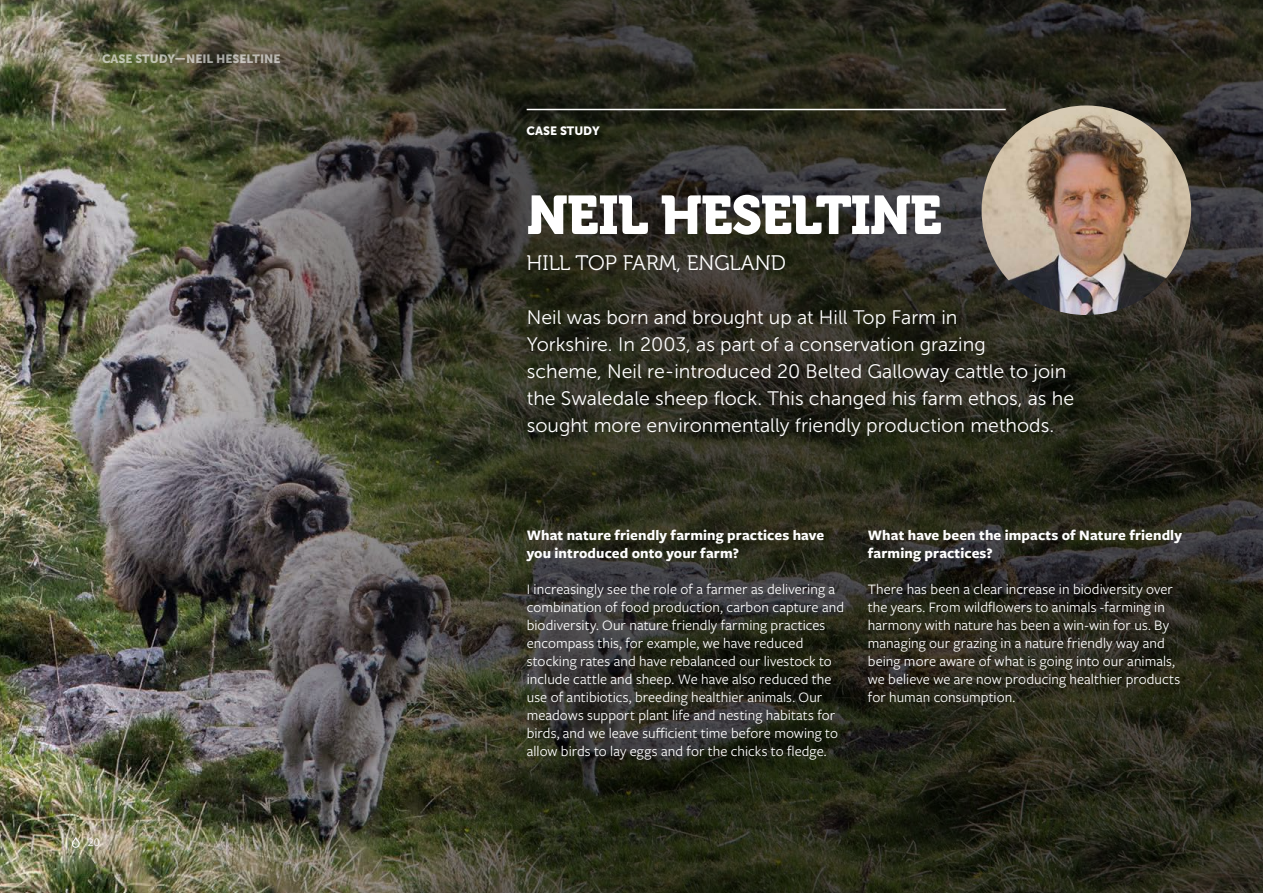
<style>
.page{position:relative;width:1263px;height:893px;background:#fff}
.page>*{position:absolute;margin:0;border:0;box-sizing:border-box;transform-origin:0 0}
.t1{font:54px "Museo 900";letter-spacing:-.025em;color:#fff}
.t2{font:21px "Museo 300";color:#fff}
.t3{font:19.5px/27px "Museo Sans 300";color:#fff}
.t4{font:15px/18px "Freight Sans Pro";letter-spacing:.005em;color:#fff}
.t5{font:700 15px/18px "Freight Sans Pro";letter-spacing:.005em;color:#fff}
.t6{font:12px "Museo Sans 900";color:#fff}
.t7{font:12px "Freight Sans Pro";color:#fff}
</style>
<div class="page">
<img style="left:0;top:0;width:1263px;height:893px">
<img style="left:981px;top:105px;width:210px;height:210px;border-radius:105px">
<hr style="left:527px;top:109px;width:479px;height:1px;background:#fff">
<svg style="left:72px;top:836px;width:8px;height:12px"></svg>
<p class="t6" style="left:102px;top:52px;width:180px">CASE STUDY—NEIL HESELTINE</p>
<p class="t7" style="left:88px;top:834px;width:14px">20</p>
<p class="t6" style="left:527px;top:124px;width:75px">CASE STUDY</p>
<h1 class="t1" style="left:527px;top:184px;width:417px">NEIL HESELTINE</h1>
<h2 class="t2" style="left:527px;top:251px;width:261px">HILL TOP FARM, ENGLAND</h2>
<p class="t3" style="left:527px;top:304px;width:549px">Neil was born and brought up at Hill Top Farm in<br>Yorkshire. In 2003, as part of a conservation grazing<br>scheme, Neil re-introduced 20 Belted Galloway cattle to join the Swaledale sheep flock. This changed his farm ethos, as he sought more environmentally friendly production methods.</p>
<p class="t5" style="left:527px;top:526px;width:299px">What nature friendly farming practices have you introduced onto your farm?</p>
<p class="t4" style="left:527px;top:580px;width:319px">I increasingly see the role of a farmer as delivering a combination of food production, carbon capture and biodiversity. Our nature friendly farming practices encompass this, for example, we have reduced stocking rates and have rebalanced our livestock to include cattle and sheep. We have also reduced the use of antibiotics, breeding healthier animals. Our meadows support plant life and nesting habitats for birds, and we leave sufficient time before mowing to allow birds to lay eggs and for the chicks to fledge.</p>
<p class="t5" style="left:868px;top:526px;width:316px">What have been the impacts of Nature friendly farming practices?</p>
<p class="t4" style="left:868px;top:580px;width:314px">There has been a clear increase in biodiversity over the years. From wildflowers to animals -farming in harmony with nature has been a win-win for us. By managing our grazing in a nature friendly way and being more aware of what is going into our animals, we believe we are now producing healthier products for human consumption.</p>
</div>
